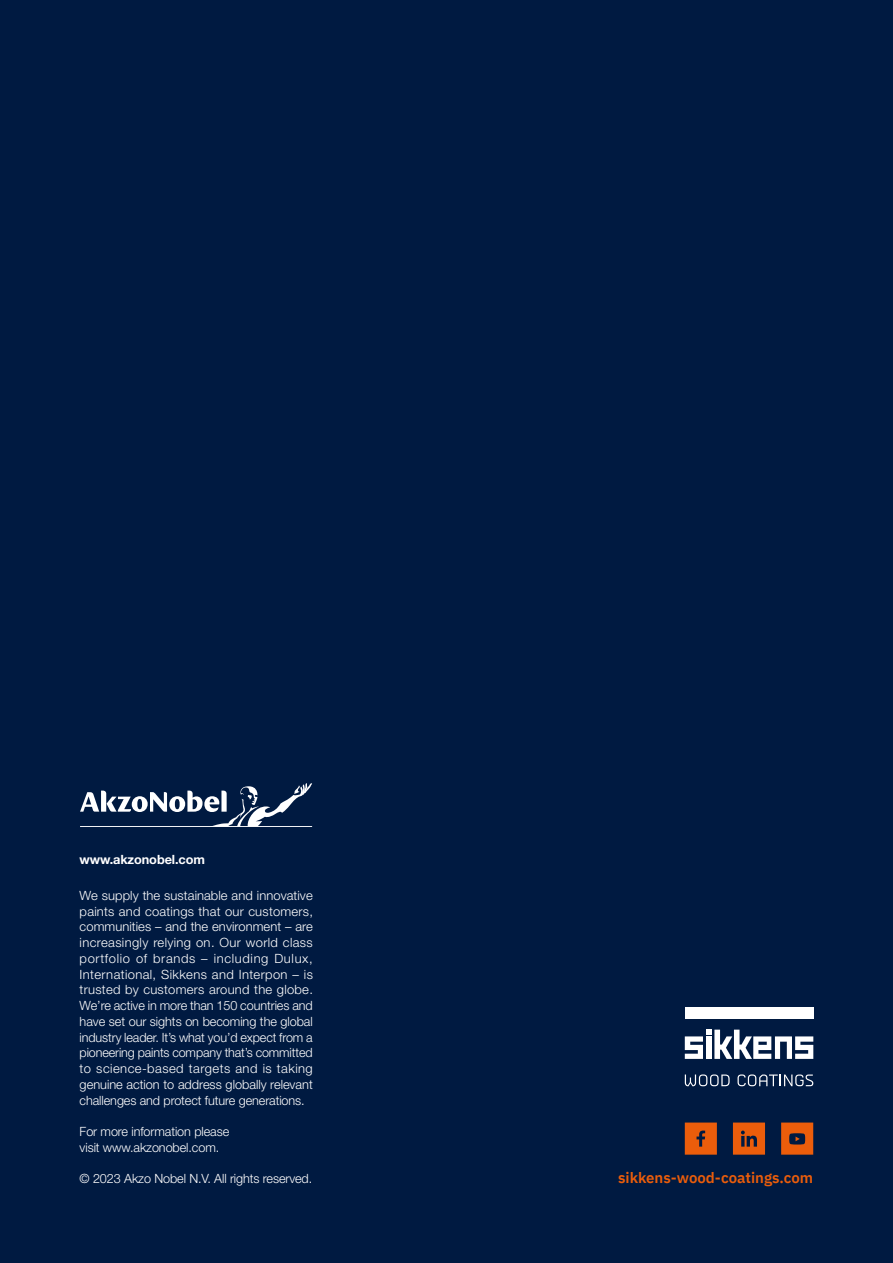
<style>
.page{position:relative;width:893px;height:1263px;background:#001a41}
.page>*{position:absolute;margin:0;border:0;box-sizing:border-box;transform-origin:0 0}
.t1{font:600 15px "IBM Plex Sans";color:#eb5d0b}
.t2{font:300 12.75px/15.8px "Helvetica Neue LT Pro";letter-spacing:-.005em;color:#fff;text-align:justify}
.t3{font:700 12.75px "Helvetica Neue LT Pro";letter-spacing:-.01em;color:#fff}
</style>
<div class="page">
<hr style="left:80px;top:826px;width:232px;height:1px;background:#fff">
<svg style="left:80px;top:783px;width:232px;height:43px"></svg>
<svg style="left:685px;top:1122px;width:32px;height:33px"></svg>
<svg style="left:733px;top:1122px;width:32px;height:33px"></svg>
<svg style="left:781px;top:1122px;width:32px;height:33px"></svg>
<svg style="left:685px;top:1074px;width:45px;height:12px"></svg>
<svg style="left:737px;top:1074px;width:76px;height:12px"></svg>
<div style="left:685px;top:1007px;width:128px;height:11px;background:#fff"></div>
<svg style="left:685px;top:1029px;width:128px;height:30px"></svg>
<p class="t3" style="left:80px;top:851px;width:127px">www.akzonobel.com</p>
<p class="t2" style="left:80px;top:887px;width:235px">We supply the sustainable and innovative paints and coatings that our customers, communities – and the environment – are increasingly relying on. Our world class portfolio of brands – including Dulux, International, Sikkens and Interpon – is trusted by customers around the globe.<br>We’re active in more than 150 countries and have set our sights on becoming the global industry leader. It’s what you’d expect from a pioneering paints company that’s committed to science-based targets and is taking genuine action to address globally relevant challenges and protect future generations.</p>
<p class="t2" style="left:80px;top:1123px;width:151px">For more information please visit www.akzonobel.com.</p>
<p class="t2" style="left:80px;top:1171px;width:234px">© 2023 Akzo Nobel N.V. All rights reserved.</p>
<p class="t1" style="left:618px;top:1166px;width:197px">sikkens-wood-coatings.com</p>
</div>
